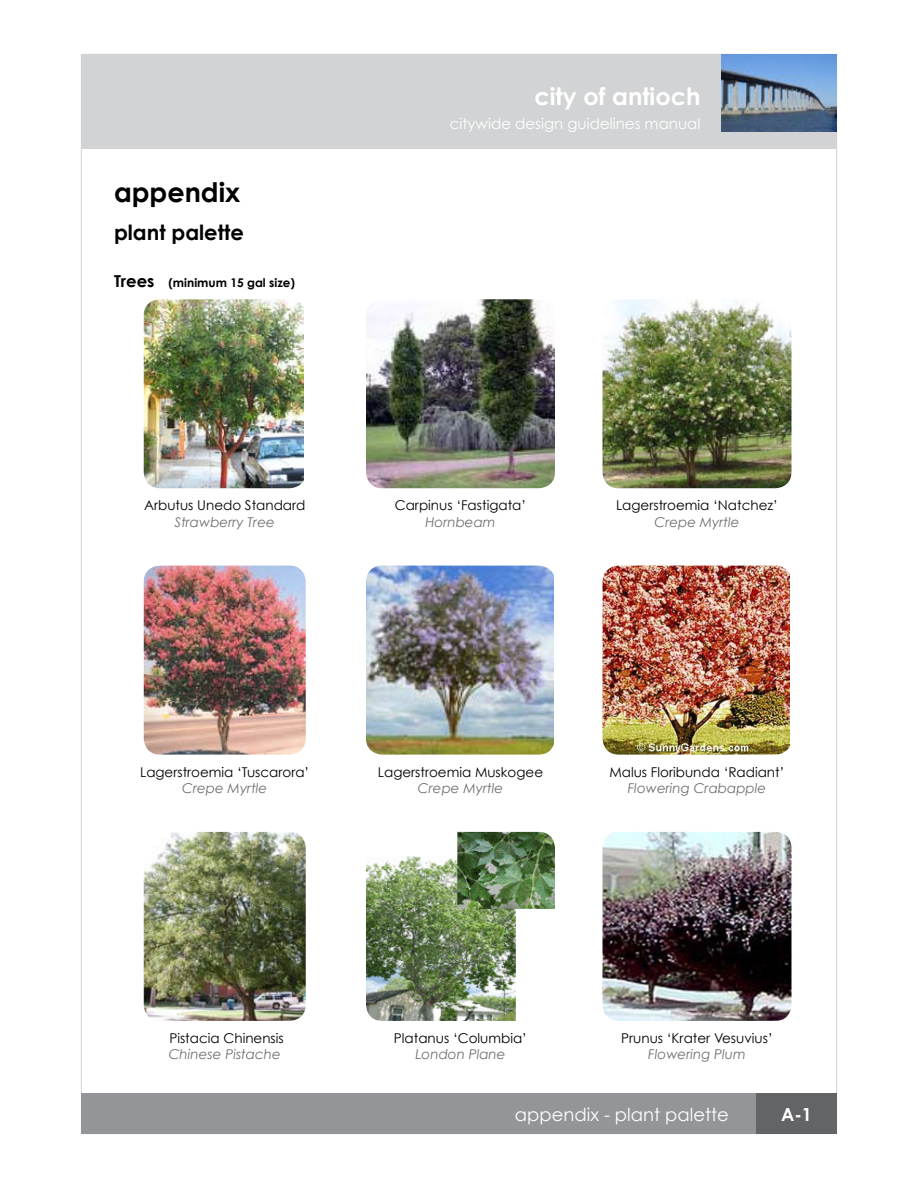
<style>
.page{position:relative;width:918px;height:1188px;background:#fff}
.page>*{position:absolute;margin:0;border:0;box-sizing:border-box;transform-origin:0 0}
.t1{font:700 27px "Century Gothic";color:#000}
.t2{font:700 24px "Century Gothic";color:#fff}
.t3{font:700 21px "Century Gothic";color:#000}
.t4{font:18px "Century Gothic";color:#fff}
.t5{font:700 18px "Century Gothic";color:#fff}
.t6{font:15px "Century Gothic";color:#fff}
.t7{font:13.5px "Century Gothic";color:#000}
.t8{font:italic 13.5px "Century Gothic";color:#6d6f71}
.t9{font:700 12px "Century Gothic";color:#000}
.s1{font-size:16.5px}
</style>
<div class="page">
<div style="left:756px;top:1094px;width:81px;height:40px;background:#636466"></div>
<div style="left:81px;top:54px;width:756px;height:94px;background:#d1d3d4"></div>
<img style="left:721px;top:54px;width:116px;height:77px">
<div style="left:81px;top:1094px;width:675px;height:40px;background:#939598"></div>
<img style="left:144px;top:299px;width:159px;height:189px">
<img style="left:366px;top:299px;width:189px;height:189px;border-radius:16px">
<img style="left:603px;top:299px;width:189px;height:189px;border-radius:16px">
<img style="left:144px;top:566px;width:162px;height:189px;border-radius:16px">
<img style="left:366px;top:566px;width:187px;height:189px">
<img style="left:603px;top:566px;width:187px;height:189px">
<img style="left:144px;top:832px;width:162px;height:189px;border-radius:16px">
<img style="left:366px;top:832px;width:189px;height:189px;border-radius:16px">
<img style="left:603px;top:832px;width:189px;height:189px;border-radius:16px">
<h1 class="t1" style="left:114px;top:175px;width:128px">appendix</h1>
<h3 class="t3" style="left:114px;top:220px;width:131px">plant palette</h3>
<p class="t9" style="left:114px;top:275px;width:183px"><span class="s1">Trees</span> (minimum 15 gal size)</p>
<p class="t7" style="left:144px;top:497px;width:163px">Arbutus Unedo Standard</p>
<p class="t8" style="left:175px;top:513px;width:102px">Strawberry Tree</p>
<h2 class="t2" style="left:534px;top:81px;width:168px">city of antioch</h2>
<p class="t6" style="left:450px;top:114px;width:252px">citywide design guidelines manual</p>
<p class="t7" style="left:395px;top:497px;width:133px">Carpinus ‘Fastigata’</p>
<p class="t8" style="left:425px;top:513px;width:72px">Hornbeam</p>
<p class="t7" style="left:616px;top:497px;width:163px">Lagerstroemia ‘Natchez’</p>
<p class="t8" style="left:654px;top:513px;width:87px">Crepe Myrtle</p>
<p class="t7" style="left:140px;top:764px;width:171px">Lagerstroemia ‘Tuscarora’</p>
<p class="t8" style="left:182px;top:780px;width:87px">Crepe Myrtle</p>
<p class="t7" style="left:378px;top:764px;width:167px">Lagerstroemia Muskogee</p>
<p class="t8" style="left:418px;top:780px;width:87px">Crepe Myrtle</p>
<p class="t7" style="left:609px;top:764px;width:177px">Malus Floribunda ‘Radiant’</p>
<p class="t8" style="left:628px;top:780px;width:140px">Flowering Crabapple</p>
<p class="t7" style="left:169px;top:1030px;width:116px">Pistacia Chinensis</p>
<p class="t8" style="left:169px;top:1046px;width:114px">Chinese Pistache</p>
<p class="t7" style="left:394px;top:1030px;width:135px">Platanus ‘Columbia’</p>
<p class="t8" style="left:415px;top:1046px;width:92px">London Plane</p>
<p class="t7" style="left:621px;top:1030px;width:153px">Prunus ‘Krater Vesuvius’</p>
<p class="t8" style="left:648px;top:1046px;width:99px">Flowering Plum</p>
<h3 class="t4" style="left:515px;top:1103px;width:216px">appendix - plant palette</h3>
<h3 class="t5" style="left:781px;top:1103px;width:32px">A-1</h3>
</div>
